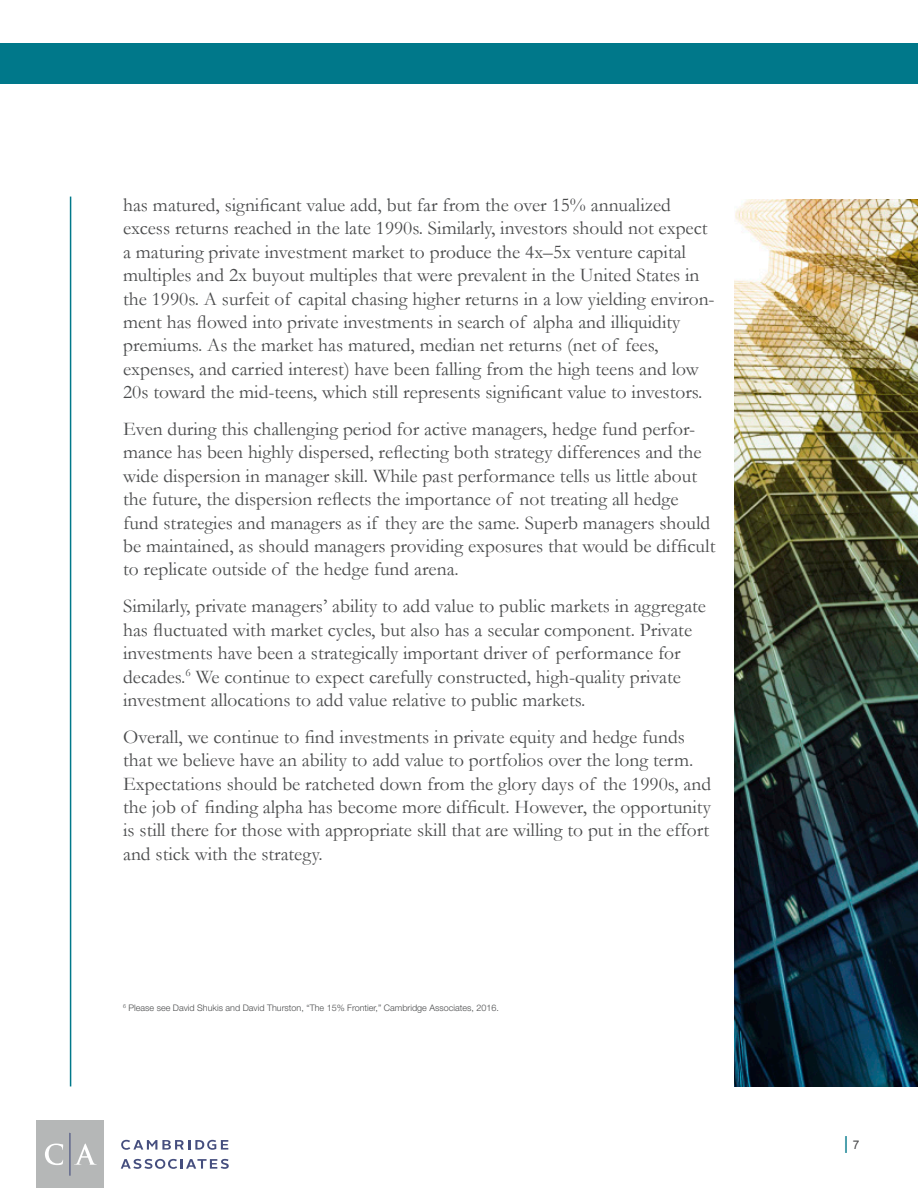
<style>
.page{position:relative;width:918px;height:1188px;background:#fff}
.page>*{position:absolute;margin:0;border:0;box-sizing:border-box;transform-origin:0 0}
.InDesign_Body{font:19.5px/23.4px "Garamond";color:#4a4b4c}
.t1{font:18px "Arial";color:#00788a}
.InDesign_Footnote{font:300 9px "Helvetica Neue LT Std";color:#4a4b4c}
.s1{font-size:12px;color:#4a4b4c}
</style>
<div class="page">
<div style="left:36px;top:1120px;width:68px;height:68px;background:#b5b7b7"></div>
<svg style="left:45px;top:1144px;width:18px;height:21px"></svg>
<svg style="left:74px;top:1144px;width:23px;height:21px"></svg>
<svg style="left:121px;top:1140px;width:107px;height:10px"></svg>
<svg style="left:121px;top:1159px;width:108px;height:10px"></svg>
<hr style="left:70px;top:1133px;width:1px;height:43px;background:#454e7e">
<div style="left:0;top:44px;width:918px;height:40px;background:#00788a"></div>
<hr style="left:70px;top:197px;width:1px;height:889px;background:#00788a">
<img style="left:734px;top:200px;width:184px;height:886px">
<p class="InDesign_Body" style="left:123px;top:193px;width:593px">has matured, significant value add, but far from the over 15% annualized excess returns reached in the late 1990s. Similarly, investors should not expect a maturing private investment market to produce the 4x–5x venture capital multiples and 2x buyout multiples that were prevalent in the United States in the 1990s. A surfeit of capital chasing higher returns in a low yielding environ&shy;ment has flowed into private investments in search of alpha and illiquidity premiums. As the market has matured, median net returns (net of fees, expenses, and carried interest) have been falling from the high teens and low 20s toward the mid-teens, which still represents significant value to investors.</p>
<p class="InDesign_Body" style="left:123px;top:417px;width:594px">Even during this challenging period for active managers, hedge fund perfor&shy;mance has been highly dispersed, reflecting both strategy differences and the wide dispersion in manager skill. While past performance tells us little about the future, the dispersion reflects the importance of not treating all hedge fund strategies and managers as if they are the same. Superb managers should be maintained, as should managers providing exposures that would be difficult to replicate outside of the hedge fund arena.</p>
<p class="InDesign_Body" style="left:123px;top:594px;width:584px">Similarly, private managers’ ability to add value to public markets in aggregate has fluctuated with market cycles, but also has a secular component. Private investments have been a strategically important driver of performance for decades.<sup>6</sup> We continue to expect carefully constructed, high-quality private investment allocations to add value relative to public markets.</p>
<p class="InDesign_Body" style="left:123px;top:725px;width:590px">Overall, we continue to find investments in private equity and hedge funds that we believe have an ability to add value to portfolios over the long term.<br>Expectations should be ratcheted down from the glory days of the 1990s, and the job of finding alpha has become more difficult. However, the opportunity is still there for those with appropriate skill that are willing to put in the effort and stick with the strategy.</p>
<p class="InDesign_Footnote" style="left:123px;top:1002px;width:377px"><sup>6</sup> Please see David Shukis and David Thurston, “The 15% Frontier,” Cambridge Associates, 2016.</p>
<p class="t1" style="left:844px;top:1131px;width:17px">| <span class="s1">7</span></p>
</div>
